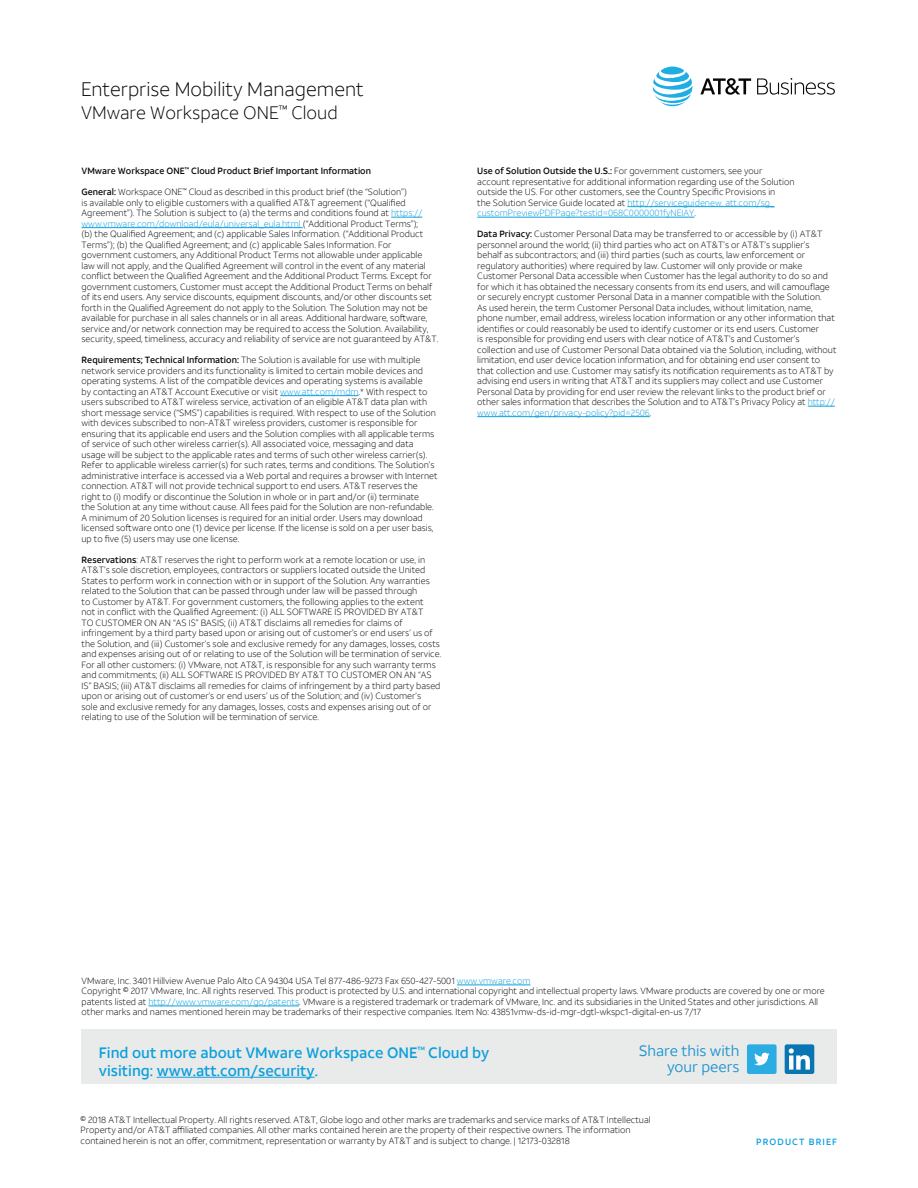
<style>
.page{position:relative;width:918px;height:1188px;background:#fff}
.page>*{position:absolute;margin:0;border:0;box-sizing:border-box;transform-origin:0 0}
.t1{font:300 19.5px "ATT Aleck Sans";color:#090706}
.t2{font:300 18px "ATT Aleck Sans";color:#090706}
.t3{font:500 15px/18px "ATT Aleck Sans";color:#0c9fdc}
.t4{font:15px/15.5px "ATT Aleck Sans";color:#1e94cf;text-align:right}
.t5{font:300 9px/10.5px "ATT Aleck Sans";color:#090706}
.t6{font:500 9px "ATT Aleck Sans";color:#090706}
.t7{font:500 9px "ATT Aleck Sans";letter-spacing:.12em;color:#0c9fdc}
.s1{font-weight:500}
.s2{color:#0c9fdc}
</style>
<div class="page">
<div style="left:81px;top:1029px;width:756px;height:55px;background:#e9ebeb"></div>
<svg style="left:653px;top:67px;width:39px;height:39px"></svg>
<svg style="left:700px;top:78px;width:51px;height:17px"></svg>
<svg style="left:757px;top:78px;width:78px;height:17px"></svg>
<hr style="left:157px;top:1077px;width:158px;height:1px;background:#0c9fdc">
<div style="left:785px;top:1044px;width:29px;height:30px;background:#0976b3;border-radius:2px"></div>
<svg style="left:789px;top:1048px;width:21px;height:22px"></svg>
<div style="left:747px;top:1044px;width:30px;height:30px;background:#2bade3;border-radius:2px"></div>
<svg style="left:754px;top:1053px;width:16px;height:12px"></svg>
<hr style="left:457px;top:985px;width:74px;height:1px;background:#0c9fdc">
<hr style="left:149px;top:1006px;width:150px;height:1px;background:#0c9fdc">
<hr style="left:391px;top:217px;width:31px;height:1px;background:#0c9fdc">
<hr style="left:82px;top:227px;width:221px;height:1px;background:#0c9fdc">
<hr style="left:280px;top:395px;width:79px;height:1px;background:#0c9fdc">
<hr style="left:627px;top:206px;width:148px;height:1px;background:#0c9fdc">
<hr style="left:477px;top:217px;width:218px;height:1px;background:#0c9fdc">
<svg style="left:808px;top:406px;width:27px;height:1px"></svg>
<hr style="left:477px;top:416px;width:173px;height:1px;background:#0c9fdc">
<h1 class="t1" style="left:81px;top:77px;width:284px">Enterprise Mobility Management</h1>
<h2 class="t2" style="left:81px;top:101px;width:258px">VMware Workspace ONE<sup>™</sup> Cloud</h2>
<p class="t6" style="left:82px;top:165px;width:291px">VMware Workspace ONE<sup>™</sup> Cloud Product Brief Important Information</p>
<p class="t5" style="left:82px;top:187px;width:358px"><span class="s1">General:</span> Workspace ONE<sup>™</sup> Cloud as described in this product brief (the “Solution”)<br>is available only to eligible customers with a qualified AT&amp;T agreement (“Qualified Agreement”). The Solution is subject to (a) the terms and conditions found at <span class="s2">https:// www.vmware.com/download/eula/universal_eula.html</span> (“Additional Product Terms”);<br>(b) the Qualified Agreement; and (c) applicable Sales Information. (“Additional Product Terms”); (b) the Qualified Agreement; and (c) applicable Sales Information. For government customers, any Additional Product Terms not allowable under applicable<br>law will not apply, and the Qualified Agreement will control in the event of any material conflict between the Qualified Agreement and the Additional Product Terms. Except for government customers, Customer must accept the Additional Product Terms on behalf of its end users. Any service discounts, equipment discounts, and/or other discounts set forth in the Qualified Agreement do not apply to the Solution. The Solution may not be available for purchase in all sales channels or in all areas. Additional hardware, software, service and/or network connection may be required to access the Solution. Availability, security, speed, timeliness, accuracy and reliability of service are not guaranteed by AT&amp;T.</p>
<p class="t5" style="left:82px;top:355px;width:358px"><span class="s1">Requirements; Technical Information:</span> The Solution is available for use with multiple network service providers and its functionality is limited to certain mobile devices and operating systems. A list of the compatible devices and operating systems is available<br>by contacting an AT&amp;T Account Executive or visit <span class="s2">www.att.com/mdm</span>.* With respect to users subscribed to AT&amp;T wireless service, activation of an eligible AT&amp;T data plan with short message service (“SMS”) capabilities is required. With respect to use of the Solution with devices subscribed to non-AT&amp;T wireless providers, customer is responsible for ensuring that its applicable end users and the Solution complies with all applicable terms of service of such other wireless carrier(s). All associated voice, messaging and data usage will be subject to the applicable rates and terms of such other wireless carrier(s).<br>Refer to applicable wireless carrier(s) for such rates, terms and conditions. The Solution’s administrative interface is accessed via a Web portal and requires a browser with Internet connection. AT&amp;T will not provide technical support to end users. AT&amp;T reserves the right to (i) modify or discontinue the Solution in whole or in part and/or (ii) terminate<br>the Solution at any time without cause. All fees paid for the Solution are non-refundable.<br>A minimum of 20 Solution licenses is required for an initial order. Users may download licensed software onto one (1) device per license. If the license is sold on a per user basis, up to five (5) users may use one license.</p>
<p class="t5" style="left:82px;top:554px;width:361px"><span class="s1">Reservations</span>: AT&amp;T reserves the right to perform work at a remote location or use, in AT&amp;T’s sole discretion, employees, contractors or suppliers located outside the United States to perform work in connection with or in support of the Solution. Any warranties related to the Solution that can be passed through under law will be passed through<br>to Customer by AT&amp;T. For government customers, the following applies to the extent<br>not in conflict with the Qualified Agreement: (i) ALL SOFTWARE IS PROVIDED BY AT&amp;T<br>TO CUSTOMER ON AN “AS IS” BASIS; (ii) AT&amp;T disclaims all remedies for claims of infringement by a third party based upon or arising out of customer’s or end users’ us of the Solution, and (iii) Customer’s sole and exclusive remedy for any damages, losses, costs and expenses arising out of or relating to use of the Solution will be termination of service.<br>For all other customers: (i) VMware, not AT&amp;T, is responsible for any such warranty terms and commitments; (ii) ALL SOFTWARE IS PROVIDED BY AT&amp;T TO CUSTOMER ON AN “AS IS” BASIS; (iii) AT&amp;T disclaims all remedies for claims of infringement by a third party based upon or arising out of customer’s or end users’ us of the Solution; and (iv) Customer’s<br>sole and exclusive remedy for any damages, losses, costs and expenses arising out of or relating to use of the Solution will be termination of service.</p>
<p class="t5" style="left:477px;top:166px;width:319px"><span class="s1">Use of Solution Outside the U.S.:</span> For government customers, see your account representative for additional information regarding use of the Solution outside the US. For other customers, see the Country Specific Provisions in<br>the Solution Service Guide located at <span class="s2">http://serviceguidenew. att.com/sg_ customPreviewPDFPage?testid=068C0000001fyNEIAY</span>.</p>
<p class="t5" style="left:477px;top:229px;width:361px"><span class="s1">Data Privacy:</span> Customer Personal Data may be transferred to or accessible by (i) AT&amp;T personnel around the world; (ii) third parties who act on AT&amp;T’s or AT&amp;T’s supplier’s behalf as subcontractors; and (iii) third parties (such as courts, law enforcement or regulatory authorities) where required by law. Customer will only provide or make Customer Personal Data accessible when Customer has the legal authority to do so and for which it has obtained the necessary consents from its end users, and will camouflage or securely encrypt customer Personal Data in a manner compatible with the Solution.<br>As used herein, the term Customer Personal Data includes, without limitation, name, phone number, email address, wireless location information or any other information that identifies or could reasonably be used to identify customer or its end users. Customer<br>is responsible for providing end users with clear notice of AT&amp;T’s and Customer’s collection and use of Customer Personal Data obtained via the Solution, including, without limitation, end user device location information, and for obtaining end user consent to that collection and use. Customer may satisfy its notification requirements as to AT&amp;T by advising end users in writing that AT&amp;T and its suppliers may collect and use Customer Personal Data by providing for end user review the relevant links to the product brief or other sales information that describes the Solution and to AT&amp;T’s Privacy Policy at <span class="s2">http:// www.att.com/gen/privacy-policy?pid=2506</span>.</p>
<p class="t5" style="left:82px;top:975px;width:745px">VMware, Inc. 3401 Hillview Avenue Palo Alto CA 94304 USA Tel 877-486-9273 Fax 650-427-5001 <span class="s2">www.vmware.com<br></span>Copyright © 2017 VMware, Inc. All rights reserved. This product is protected by U.S. and international copyright and intellectual property laws. VMware products are covered by one or more patents listed at <span class="s2">http://www.vmware.com/go/patents</span>. VMware is a registered trademark or trademark of VMware, Inc. and its subsidiaries in the United States and other jurisdictions. All other marks and names mentioned herein may be trademarks of their respective companies. Item No: 43851vmw-ds-id-mgr-dgtl-wkspc1-digital-en-us 7/17</p>
<h3 class="t3" style="left:99px;top:1043px;width:392px">Find out more about VMware Workspace ONE<sup>™</sup> Cloud by visiting: www.att.com/security.</h3>
<h3 class="t4" style="left:639px;top:1043px;width:102px">Share this with your peers</h3>
<p class="t5" style="left:81px;top:1114px;width:572px">© 2018 AT&amp;T Intellectual Property. All rights reserved. AT&amp;T, Globe logo and other marks are trademarks and service marks of AT&amp;T Intellectual<br>Property and/or AT&amp;T affiliated companies. All other marks contained herein are the property of their respective owners. The information contained herein is not an offer, commitment, representation or warranty by AT&amp;T and is subject to change. | 12173-032818</p>
<p class="t7" style="left:756px;top:1137px;width:82px">PRODUCT BRIEF</p>
</div>
